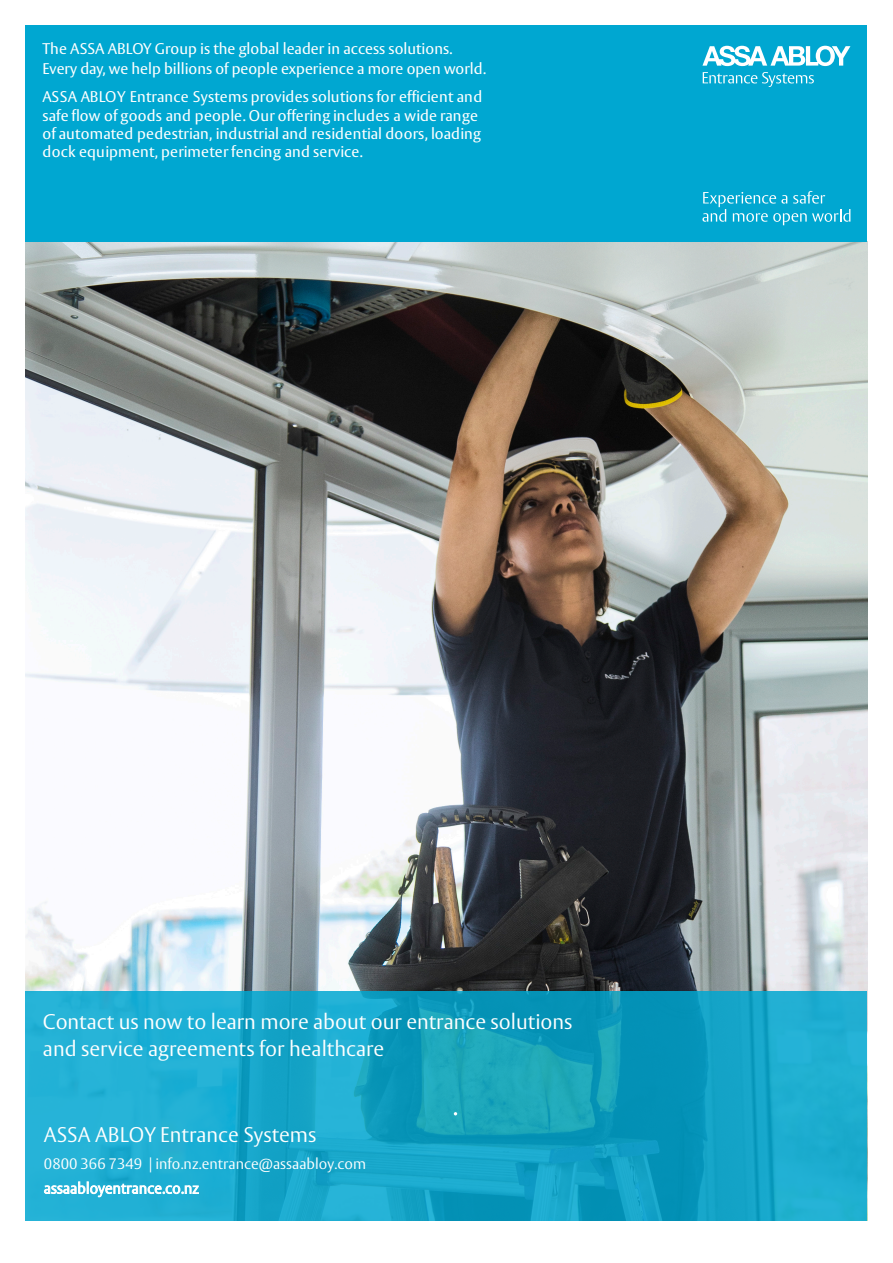
<style>
.page{position:relative;width:893px;height:1263px;background:#fff}
.page>*{position:absolute;margin:0;border:0;box-sizing:border-box;transform-origin:0 0}
.t1{font:300 21px/27px "ASSA Vesta";color:#fff}
.t2{font:15.3px/18.5px "ASSA Vesta";color:#fff}
.t3{font:300 15px/24.3px "ASSA Vesta";color:#fff}
</style>
<div class="page">
<img style="left:26px;top:242px;width:841px;height:749px">
<svg style="left:26px;top:991px;width:841px;height:229px;background:#17a5c8"></svg>
<div style="left:26px;top:26px;width:841px;height:216px;background:#00a7d1"></div>
<svg style="left:702px;top:46px;width:148px;height:20px"></svg>
<svg style="left:703px;top:72px;width:111px;height:15px"></svg>
<svg style="left:702px;top:191px;width:148px;height:34px"></svg>
<p class="t2" style="left:43px;top:40px;width:445px;line-height:19.4px">The ASSA ABLOY Group is the global leader in access solutions.<br>Every day, we help billions of people experience a more open world.</p>
<p class="t2" style="left:43px;top:88px;width:441px">ASSA ABLOY Entrance Systems provides solutions for efficient and safe flow of goods and people. Our offering includes a wide range of automated pedestrian, industrial and residential doors, loading dock equipment, perimeter fencing and service.</p>
<p class="t1" style="left:43px;top:1009px;width:531px">Contact us now to learn more about our entrance solutions and service agreements for healthcare</p>
<p class="t1" style="left:44px;top:1122px;width:274px">ASSA ABLOY Entrance Systems</p>
<p class="t3" style="left:44px;top:1152px;width:324px">0800 366 7349 | info.nz.entrance@assaabloy.com assaabloyentrance.co.nz</p>
</div>
